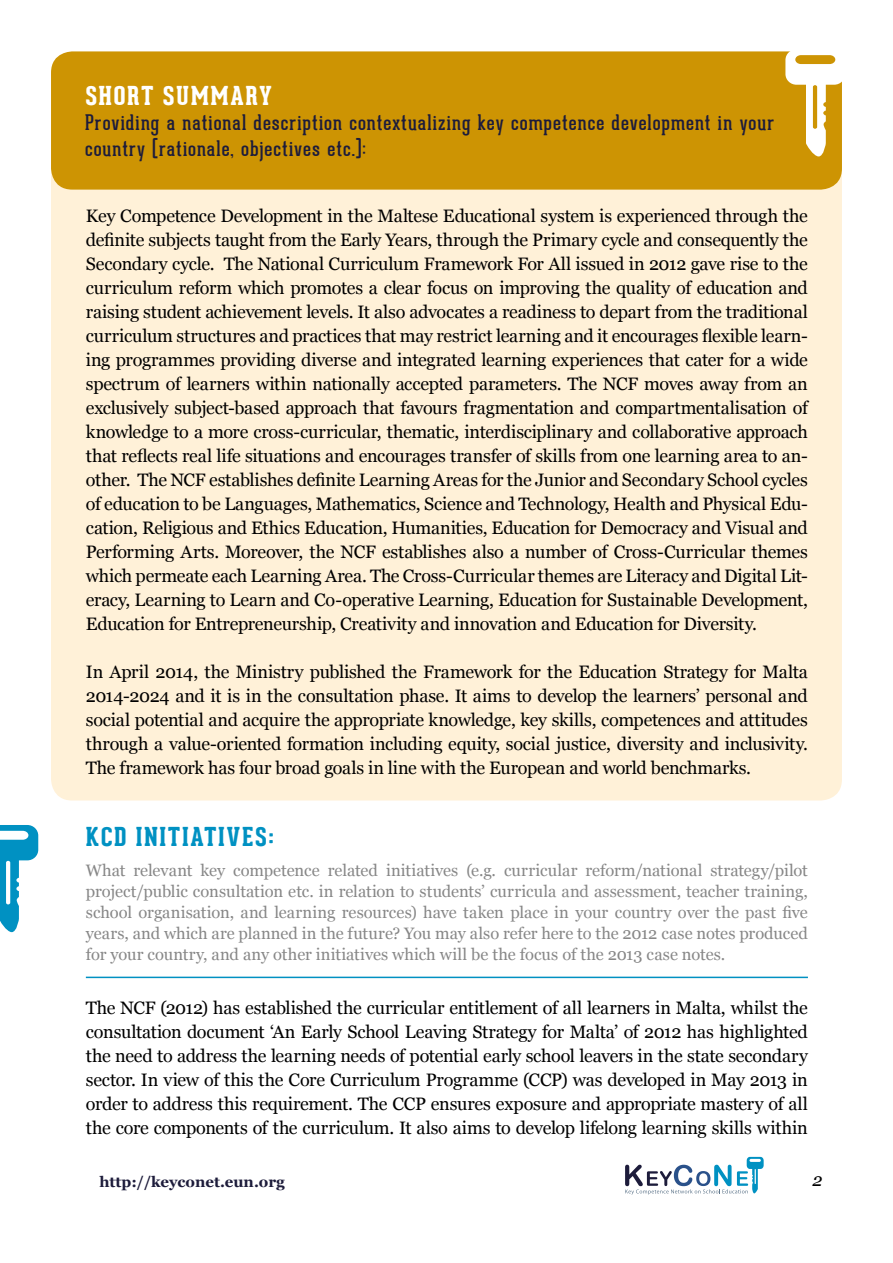
<style>
.page{position:relative;width:893px;height:1263px;background:#fff}
.page>*{position:absolute;margin:0;border:0;box-sizing:border-box;transform-origin:0 0}
.t1{font:800 25.5px "Geared Slab";letter-spacing:.06em;color:#0091c2}
.t2{font:800 25.5px "Geared Slab";letter-spacing:.05em;color:#fff}
.t3{font:21px/25.5px "Geared Slab";letter-spacing:.045em;color:#1d1c3b}
.t4{font:18px/24px "Georgia";letter-spacing:-.015em;color:#000;text-align:justify}
.t5{font:italic 18px "Georgia";color:#000}
.t6{font:16.5px/21px "Georgia";color:#878787;text-align:justify}
.t7{font:700 15px "Georgia";color:#1d1c3b}
</style>
<div class="page">
<svg style="left:625px;top:1157px;width:139px;height:38px"></svg>
<div style="left:51px;top:102px;width:791px;height:698px;background:#fff1d8;border-radius:21px"></div>
<div style="left:51px;top:51px;width:791px;height:139px;background:#cd9403;border-radius:21px"></div>
<svg style="left:785px;top:51px;width:57px;height:105px"></svg>
<svg style="left:0;top:825px;width:38px;height:107px"></svg>
<hr style="left:86px;top:977px;width:722px;height:1px;background:#0091c2">
<h1 class="t2" style="left:85px;top:81px;width:189px">SHORT SUMMARY</h1>
<p class="t3" style="left:85px;top:110px;width:690px">Providing a national description contextualizing key competence development in your country (rationale, objectives etc.):</p>
<p class="t4" style="left:86px;top:203px;width:724px">Key Competence Development in the Maltese Educational system is experienced through the definite subjects taught from the Early Years, through the Primary cycle and consequently the Secondary cycle. The National Curriculum Framework For All issued in 2012 gave rise to the curriculum reform which promotes a clear focus on improving the quality of education and raising student achievement levels. It also advocates a readiness to depart from the traditional curriculum structures and practices that may restrict learning and it encourages flexible learn&shy;ing programmes providing diverse and integrated learning experiences that cater for a wide spectrum of learners within nationally accepted parameters. The NCF moves away from an exclusively subject-based approach that favours fragmentation and compartmentalisation of knowledge to a more cross-curricular, thematic, interdisciplinary and collaborative approach that reflects real life situations and encourages transfer of skills from one learning area to an&shy;other. The NCF establishes definite Learning Areas for the Junior and Secondary School cycles of education to be Languages, Mathematics, Science and Technology, Health and Physical Edu&shy;cation, Religious and Ethics Education, Humanities, Education for Democracy and Visual and Performing Arts. Moreover, the NCF establishes also a number of Cross-Curricular themes which permeate each Learning Area. The Cross-Curricular themes are Literacy and Digital Lit&shy;eracy, Learning to Learn and Co-operative Learning, Education for Sustainable Development, Education for Entrepreneurship, Creativity and innovation and Education for Diversity.</p>
<p class="t4" style="left:86px;top:659px;width:723px">In April 2014, the Ministry published the Framework for the Education Strategy for Malta 2014-2024 and it is in the consultation phase. It aims to develop the learners’ personal and social potential and acquire the appropriate knowledge, key skills, competences and attitudes through a value-oriented formation including equity, social justice, diversity and inclusivity.<br>The framework has four broad goals in line with the European and world benchmarks.</p>
<h1 class="t1" style="left:86px;top:822px;width:189px">KCD INITIATIVES:</h1>
<p class="t6" style="left:86px;top:859px;width:724px">What relevant key competence related initiatives (e.g. curricular reform/national strategy/pilot project/public consultation etc. in relation to students’ curricula and assessment, teacher training, school organisation, and learning resources) have taken place in your country over the past five years, and which are planned in the future? You may also refer here to the 2012 case notes produced for your country, and any other initiatives which will be the focus of the 2013 case notes.</p>
<p class="t4" style="left:86px;top:995px;width:724px">The NCF (2012) has established the curricular entitlement of all learners in Malta, whilst the consultation document ‘An Early School Leaving Strategy for Malta’ of 2012 has highlighted the need to address the learning needs of potential early school leavers in the state secondary sector. In view of this the Core Curriculum Programme (CCP) was developed in May 2013 in order to address this requirement. The CCP ensures exposure and appropriate mastery of all the core components of the curriculum. It also aims to develop lifelong learning skills within</p>
<p class="t7" style="left:99px;top:1173px;width:187px">http://keyconet.eun.org</p>
<p class="t5" style="left:812px;top:1169px;width:12px">2</p>
</div>
